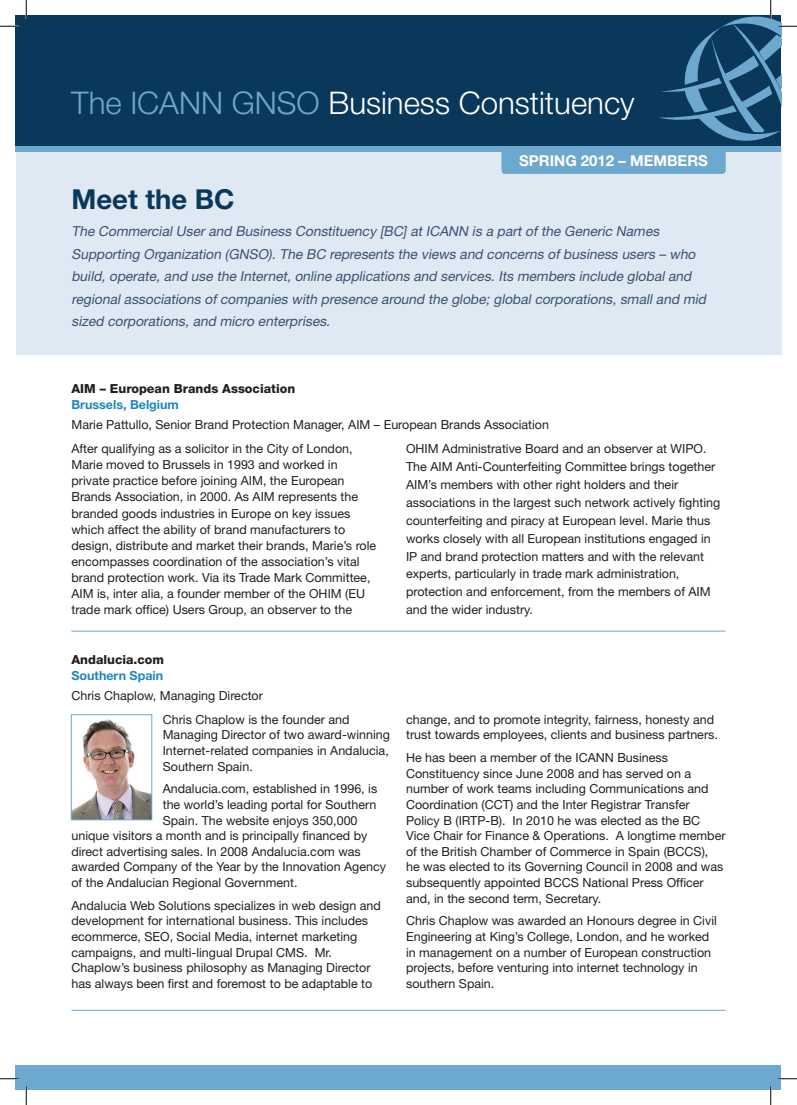
<style>
.page{position:relative;width:797px;height:1105px;background:#fff}
.page>*{position:absolute;margin:0;border:0;box-sizing:border-box;transform-origin:0 0}
.t1{font:300 31.25px "Helvetica Neue LT Std";color:#fff}
.t2{font:700 27.5px "Helvetica Neue LT Std";color:#0a385a}
.t3{font:700 15px "Helvetica Neue LT Std";color:#fff}
.t4{font:italic 13.75px/22.5px "Helvetica Neue LT Std";color:#3b5171}
.t5{font:12.5px/15.6px "Helvetica Neue LT Std";color:#231f20}
.t6{font:800 12.5px "Helvetica Neue LT Std";color:#231f20}
.t7{font:700 12.5px "Helvetica Neue LT Std";color:#1e86be}
.s1{color:#6da8ce}
</style>
<div class="page">
<div style="left:16px;top:146px;width:765px;height:208px;background:#dee9f3"></div>
<div style="left:501px;top:129px;width:224px;height:45px;background:#6da8ce;border-radius:4px"></div>
<div style="left:16px;top:16px;width:765px;height:130px;background:#0a385a"></div>
<div style="left:16px;top:1065px;width:765px;height:24px;background:#6da8ce"></div>
<div style="left:16px;top:146px;width:765px;height:5px;background:#6da8ce"></div>
<hr style="left:71px;top:631px;width:654px;height:1px;background:#6da8ce">
<hr style="left:71px;top:1010px;width:654px;height:1px;background:#6da8ce">
<img style="left:73px;top:719px;width:77px;height:99px">
<div style="left:71px;top:714px;width:81px;height:106px;border:1px solid #6da8ce"></div>
<svg style="left:0;top:25px;width:19px;height:2px"></svg>
<svg style="left:0;top:1078px;width:19px;height:1px"></svg>
<svg style="left:778px;top:1078px;width:19px;height:1px"></svg>
<svg style="left:25px;top:0;width:2px;height:19px"></svg>
<svg style="left:25px;top:1086px;width:2px;height:19px"></svg>
<svg style="left:659px;top:0;width:138px;height:161px"></svg>
<svg style="left:770px;top:1086px;width:1px;height:19px"></svg>
<h1 class="t1" style="left:71px;top:84px;width:565px"><span class="s1">The ICANN GNSO</span> Business Constituency</h1>
<h2 class="t2" style="left:71px;top:182px;width:164px">Meet the BC</h2>
<p class="t3" style="left:519px;top:151px;width:190px">SPRING 2012 – MEMBERS</p>
<p class="t4" style="left:71px;top:220px;width:638px">The Commercial User and Business Constituency [BC] at ICANN is a part of the Generic Names Supporting Organization (GNSO). The BC represents the views and concerns of business users – who build, operate, and use the Internet, online applications and services. Its members include global and regional associations of companies with presence around the globe; global corporations, small and mid sized corporations, and micro enterprises.</p>
<p class="t6" style="left:71px;top:381px;width:225px">AIM – European Brands Association</p>
<p class="t7" style="left:71px;top:397px;width:109px">Brussels, Belgium</p>
<p class="t5" style="left:71px;top:417px;width:479px">Marie Pattullo, Senior Brand Protection Manager, AIM – European Brands Association</p>
<p class="t5" style="left:71px;top:440px;width:306px;line-height:16.1px">After qualifying as a solicitor in the City of London, Marie moved to Brussels in 1993 and worked in private practice before joining AIM, the European Brands Association, in 2000. As AIM represents the branded goods industries in Europe on key issues which affect the ability of brand manufacturers to design, distribute and market their brands, Marie’s role encompasses coordination of the association’s vital brand protection work. Via its Trade Mark Committee, AIM is, inter alia, a founder member of the OHIM (EU trade mark office) Users Group, an observer to the</p>
<p class="t5" style="left:406px;top:439px;width:316px;line-height:17.9px">OHIM Administrative Board and an observer at WIPO.<br>The AIM Anti-Counterfeiting Committee brings together AIM’s members with other right holders and their associations in the largest such network actively fighting counterfeiting and piracy at European level. Marie thus works closely with all European institutions engaged in IP and brand protection matters and with the relevant experts, particularly in trade mark administration, protection and enforcement, from the members of AIM and the wider industry.</p>
<p class="t6" style="left:71px;top:652px;width:94px">Andalucia.com</p>
<p class="t7" style="left:71px;top:668px;width:93px">Southern Spain</p>
<p class="t5" style="left:71px;top:687px;width:193px">Chris Chaplow, Managing Director</p>
<p class="t5" style="left:163px;top:711px;width:229px">Chris Chaplow is the founder and Managing Director of two award-winning Internet-related companies in Andalucia, Southern Spain.</p>
<p class="t5" style="left:163px;top:781px;width:216px">Andalucia.com, established in 1996, is</p>
<p class="t5" style="left:163px;top:796px;width:215px">the world’s leading portal for Southern</p>
<p class="t5" style="left:163px;top:812px;width:196px">Spain. The website enjoys 350,000</p>
<p class="t5" style="left:71px;top:828px;width:297px">unique visitors a month and is principally financed by</p>
<p class="t5" style="left:71px;top:843px;width:291px">direct advertising sales. In 2008 Andalucia.com was</p>
<p class="t5" style="left:71px;top:859px;width:316px">awarded Company of the Year by the Innovation Agency</p>
<p class="t5" style="left:71px;top:875px;width:227px">of the Andalucian Regional Government.</p>
<p class="t5" style="left:71px;top:897px;width:311px">Andalucia Web Solutions specializes in web design and development for international business. This includes ecommerce, SEO, Social Media, internet marketing campaigns, and multi-lingual Drupal CMS. Mr.<br>Chaplow’s business philosophy as Managing Director has always been first and foremost to be adaptable to</p>
<p class="t5" style="left:406px;top:711px;width:313px">change, and to promote integrity, fairness, honesty and trust towards employees, clients and business partners.</p>
<p class="t5" style="left:406px;top:750px;width:321px">He has been a member of the ICANN Business Constituency since June 2008 and has served on a number of work teams including Communications and Coordination (CCT) and the Inter Registrar Transfer Policy B (IRTP-B). In 2010 he was elected as the BC Vice Chair for Finance &amp; Operations. A longtime member of the British Chamber of Commerce in Spain (BCCS),<br>he was elected to its Governing Council in 2008 and was subsequently appointed BCCS National Press Officer and, in the second term, Secretary.</p>
<p class="t5" style="left:406px;top:913px;width:312px">Chris Chaplow was awarded an Honours degree in Civil Engineering at King’s College, London, and he worked in management on a number of European construction projects, before venturing into internet technology in southern Spain.</p>
</div>
